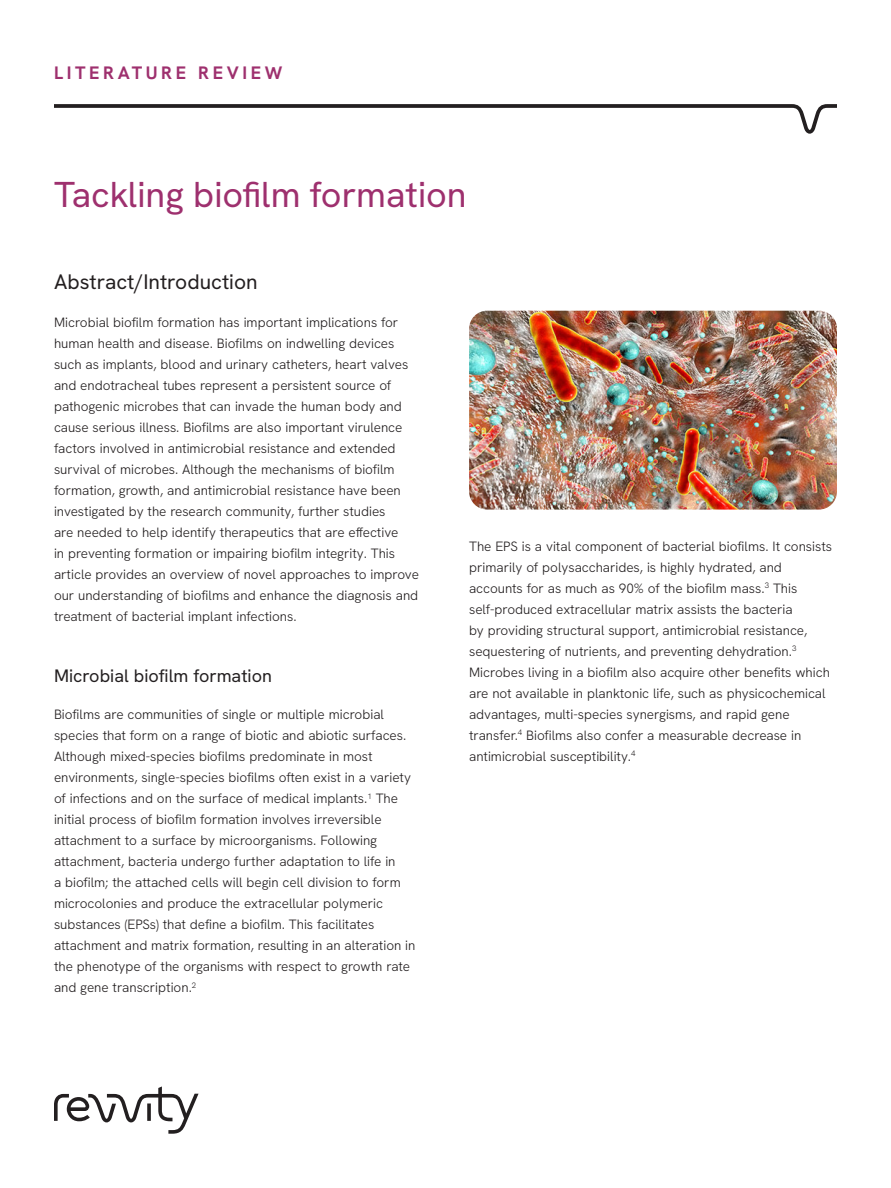
<style>
.page{position:relative;width:891px;height:1188px;background:#fff}
.page>*{position:absolute;margin:0;border:0;box-sizing:border-box;transform-origin:0 0}
.Intro_head{font:36px "Hanken Grotesk";color:#9e306e}
.Intro_Subhead{font:21px "Hanken Grotesk";color:#231f20}
.Sub_Head{font:18px "Hanken Grotesk";color:#231f20}
.Band_Text{font:700 18px "Hanken Grotesk";letter-spacing:.2em;color:#9e306e}
.Body_Copy{font:300 13.5px/21px "Hanken Grotesk";color:#231f20}
</style>
<div class="page">
<svg style="left:54px;top:104px;width:783px;height:30px"></svg>
<svg style="left:54px;top:1086px;width:145px;height:48px"></svg>
<img style="left:469px;top:311px;width:368px;height:199px">
<p class="Band_Text" style="left:54px;top:61px;width:230px">LITERATURE REVIEW</p>
<p class="Intro_head" style="left:54px;top:171px;width:414px">Tackling biofilm formation</p>
<p class="Intro_Subhead" style="left:54px;top:269px;width:205px">Abstract/Introduction</p>
<p class="Body_Copy" style="left:54px;top:311px;width:367px">Microbial biofilm formation has important implications for human health and disease. Biofilms on indwelling devices such as implants, blood and urinary catheters, heart valves and endotracheal tubes represent a persistent source of pathogenic microbes that can invade the human body and cause serious illness. Biofilms are also important virulence factors involved in antimicrobial resistance and extended survival of microbes. Although the mechanisms of biofilm formation, growth, and antimicrobial resistance have been investigated by the research community, further studies<br>are needed to help identify therapeutics that are effective<br>in preventing formation or impairing biofilm integrity. This article provides an overview of novel approaches to improve our understanding of biofilms and enhance the diagnosis and treatment of bacterial implant infections.</p>
<p class="Sub_Head" style="left:54px;top:664px;width:219px">Microbial biofilm formation</p>
<p class="Body_Copy" style="left:54px;top:704px;width:363px">Biofilms are communities of single or multiple microbial species that form on a range of biotic and abiotic surfaces.<br>Although mixed-species biofilms predominate in most environments, single-species biofilms often exist in a variety of infections and on the surface of medical implants.<sup>1</sup> The initial process of biofilm formation involves irreversible attachment to a surface by microorganisms. Following attachment, bacteria undergo further adaptation to life in<br>a biofilm; the attached cells will begin cell division to form microcolonies and produce the extracellular polymeric substances (EPSs) that define a biofilm. This facilitates attachment and matrix formation, resulting in an alteration in the phenotype of the organisms with respect to growth rate and gene transcription.<sup>2</sup></p>
<p class="Body_Copy" style="left:469px;top:535px;width:365px">The EPS is a vital component of bacterial biofilms. It consists primarily of polysaccharides, is highly hydrated, and accounts for as much as 90% of the biofilm mass.<sup>3</sup> This self-produced extracellular matrix assists the bacteria<br>by providing structural support, antimicrobial resistance, sequestering of nutrients, and preventing dehydration.<sup>3<br></sup>Microbes living in a biofilm also acquire other benefits which are not available in planktonic life, such as physicochemical advantages, multi-species synergisms, and rapid gene transfer.<sup>4</sup> Biofilms also confer a measurable decrease in antimicrobial susceptibility.<sup>4</sup></p>
</div>
